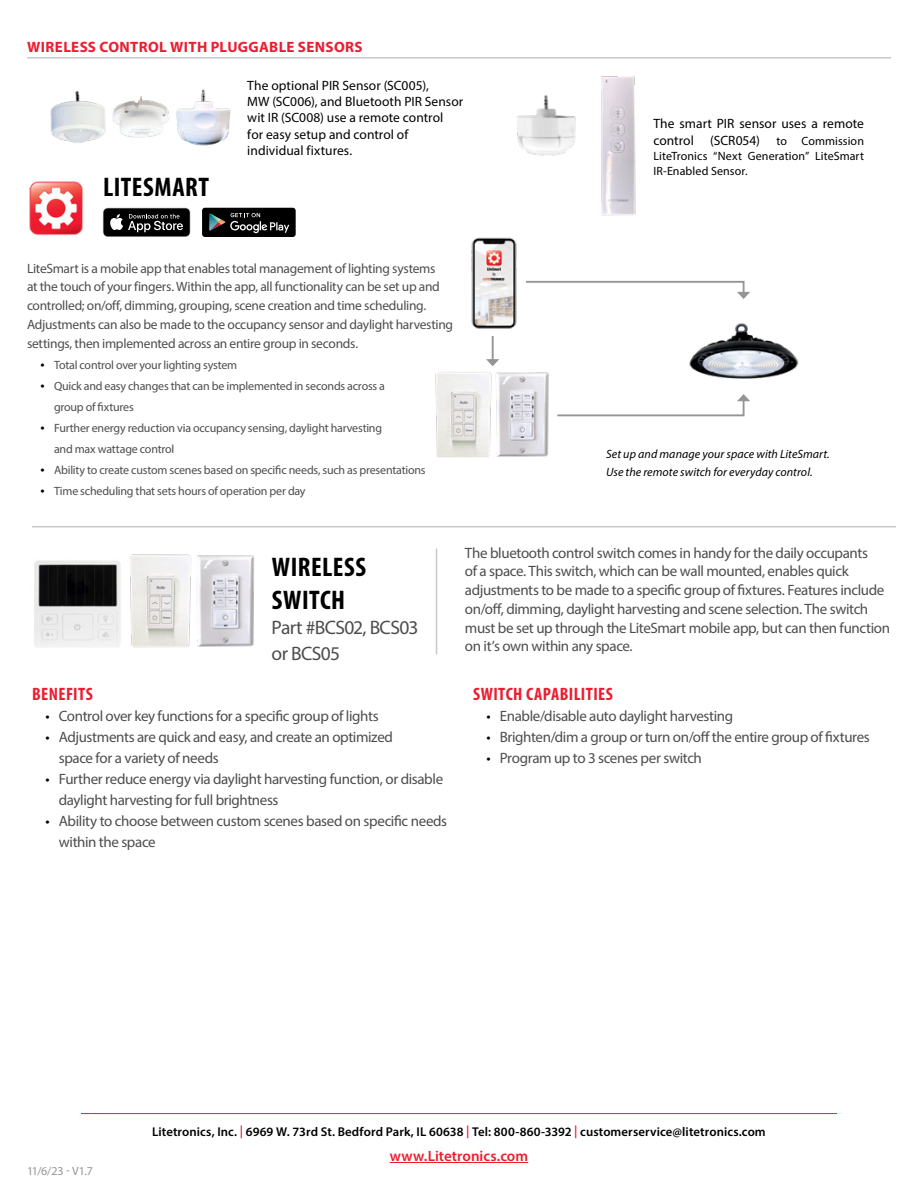
<style>
.page{position:relative;width:918px;height:1188px;background:#fff}
.page>*{position:absolute;margin:0;border:0;box-sizing:border-box;transform-origin:0 0}
.t1{font:700 condensed 27px/32.4px "Myriad Pro";letter-spacing:.02em;color:#000}
.t2{font:19.5px/25.5px "Myriad Pro";letter-spacing:-.035em;color:#4d4d4f}
.t3{font:700 condensed 18px "Myriad Pro";letter-spacing:.025em;color:#ed1c2f}
.t4{font:15px/18.8px "Myriad Pro";letter-spacing:-.025em;color:#4d4d4f}
.t5{font:700 15px "Myriad Pro";letter-spacing:.025em;color:#ed1c2f}
.t6{font:600 15px "Myriad Pro";color:#ed1c2f}
.t7{font:13.5px/18.8px "Myriad Pro";letter-spacing:-.02em;color:#4d4d4f}
.t8{font:13.5px/16.2px "Myriad Pro";letter-spacing:.005em;color:#000}
.t9{font:600 12.75px "Myriad Pro";letter-spacing:.01em;color:#000}
.t10{font:12px/21px "Myriad Pro";letter-spacing:-.02em;color:#4d4d4f}
.t11{font:italic 12px/18.5px "Myriad Pro";letter-spacing:.005em;color:#000}
.t12{font:12px/15px "Myriad Pro";letter-spacing:.01em;color:#000}
.t13{font:12px "Myriad Pro";color:#939598}
.s1{font-size:15px;color:#000}
.s2{font-size:12px}
.s3{color:#000}
.s4{color:#ed1c2f}
</style>
<div class="page">
<hr style="left:81px;top:1113px;width:756px;height:1px;background:#ed1c2f">
<hr style="left:390px;top:1162px;width:138px;height:1px;background:#ed1c2f">
<hr style="left:27px;top:57px;width:864px;height:1px;background:#c7c8ca">
<img style="left:29px;top:181px;width:54px;height:55px">
<img style="left:471px;top:237px;width:46px;height:92px">
<svg style="left:564px;top:414px;width:181px;height:3px"></svg>
<svg style="left:526px;top:280px;width:224px;height:19px"></svg>
<hr style="left:492px;top:336px;width:2px;height:24px;background:#939598">
<svg style="left:486px;top:359px;width:13px;height:7px"></svg>
<svg style="left:103px;top:208px;width:87px;height:29px;background:#303030"></svg>
<div style="left:202px;top:208px;width:94px;height:29px;background:#000;border-radius:3px"></div>
<svg style="left:209px;top:213px;width:80px;height:20px"></svg>
<img style="left:517px;top:95px;width:59px;height:61px">
<img style="left:601px;top:76px;width:35px;height:140px">
<img style="left:685px;top:323px;width:114px;height:92px">
<img style="left:50px;top:91px;width:56px;height:52px">
<img style="left:176px;top:88px;width:55px;height:58px">
<img style="left:112px;top:96px;width:58px;height:42px">
<img style="left:435px;top:366px;width:58px;height:92px">
<img style="left:478px;top:372px;width:86px;height:86px">
<hr style="left:32px;top:526px;width:864px;height:1px;background:#c7c8ca">
<hr style="left:436px;top:549px;width:1px;height:105px;background:#c7c8ca">
<img style="left:34px;top:560px;width:87px;height:87px">
<img style="left:129px;top:554px;width:48px;height:94px">
<img style="left:177px;top:554px;width:77px;height:93px">
<p class="t5" style="left:27px;top:37px;width:337px">WIRELESS CONTROL WITH PLUGGABLE SENSORS</p>
<h1 class="t1" style="left:103px;top:170px;width:108px">LITESMART</h1>
<p class="t8" style="left:247px;top:77px;width:217px">The optional PIR Sensor (SC005),<br>MW (SC006), and Bluetooth PIR Sensor wit IR (SC008) use a remote control<br>for easy setup and control of individual fixtures.</p>
<p class="t7" style="left:27px;top:259px;width:428px">LiteSmart is a mobile app that enables total management of lighting systems<br>at the touch of your fingers. Within the app, all functionality can be set up and controlled; on/off, dimming, grouping, scene creation and time scheduling.<br>Adjustments can also be made to the occupancy sensor and daylight harvesting settings, then implemented across an entire group in seconds.</p>
<p class="t10" style="left:40px;top:354px;width:198px"><span class="s1">•</span> Total control over your lighting system</p>
<p class="t10" style="left:54px;top:375px;width:333px;text-indent:-14px"><span class="s1">•</span> Quick and easy changes that can be implemented in seconds across a group of fixtures</p>
<p class="t10" style="left:54px;top:417px;width:330px;text-indent:-14px"><span class="s1">•</span> Further energy reduction via occupancy sensing, daylight harvesting and max wattage control</p>
<p class="t10" style="left:40px;top:459px;width:387px"><span class="s1">•</span> Ability to create custom scenes based on specific needs, such as presentations</p>
<p class="t10" style="left:40px;top:480px;width:267px"><span class="s1">•</span> Time scheduling that sets hours of operation per day</p>
<p class="t8" style="left:653px;top:116px;width:212px">The smart PIR sensor uses a remote control (SCR054) <span class="s2">to Commission</span></p>
<p class="t12" style="left:653px;top:148px;width:212px">LiteTronics “Next Generation” LiteSmart<br>IR-Enabled Sensor.</p>
<p class="t11" style="left:606px;top:444px;width:225px">Set up and manage your space with LiteSmart.<br>Use the remote switch for everyday control.</p>
<h1 class="t1" style="left:272px;top:551px;width:96px">WIRELESS<br>SWITCH</h1>
<h2 class="t2" style="left:272px;top:615px;width:148px">Part #BCS02, BCS03 or BCS05</h2>
<p class="t3" style="left:32px;top:683px;width:62px">BENEFITS</p>
<p class="t4" style="left:45px;top:707px;width:335px"><span class="s3">•</span> Control over key functions for a specific group of lights</p>
<p class="t4" style="left:59px;top:727px;width:336px;line-height:21px;text-indent:-13px"><span class="s3">•</span> Adjustments are quick and easy, and create an optimized space for a variety of needs</p>
<p class="t4" style="left:59px;top:769px;width:386px;line-height:21px;text-indent:-14px"><span class="s3">•</span> Further reduce energy via daylight harvesting function, or disable daylight harvesting for full brightness</p>
<p class="t4" style="left:59px;top:811px;width:390px;line-height:21px;text-indent:-14px"><span class="s3">•</span> Ability to choose between custom scenes based on specific needs within the space</p>
<p class="t4" style="left:465px;top:543px;width:427px">The bluetooth control switch comes in handy for the daily occupants<br>of a space. This switch, which can be wall mounted, enables quick adjustments to be made to a specific group of fixtures. Features include on/off, dimming, daylight harvesting and scene selection. The switch must be set up through the LiteSmart mobile app, but can then function on it’s own within any space.</p>
<p class="t3" style="left:473px;top:683px;width:141px">SWITCH CAPABILITIES</p>
<p class="t4" style="left:486px;top:707px;width:248px"><span class="s3">•</span> Enable/disable auto daylight harvesting</p>
<p class="t4" style="left:486px;top:728px;width:385px"><span class="s3">•</span> Brighten/dim a group or turn on/off the entire group of fixtures</p>
<p class="t4" style="left:486px;top:749px;width:217px"><span class="s3">•</span> Program up to 3 scenes per switch</p>
<p class="t13" style="left:27px;top:1163px;width:67px">11/6/23 - V1.7</p>
<p class="t9" style="left:152px;top:1124px;width:615px">Litetronics, Inc. <span class="s4">|</span> 6969 W. 73rd St. Bedford Park, IL 60638 <span class="s4">|</span> Tel: 800-860-3392 <span class="s4">|</span> customerservice@litetronics.com</p>
<p class="t6" style="left:390px;top:1146px;width:140px">www.Litetronics.com</p>
</div>
